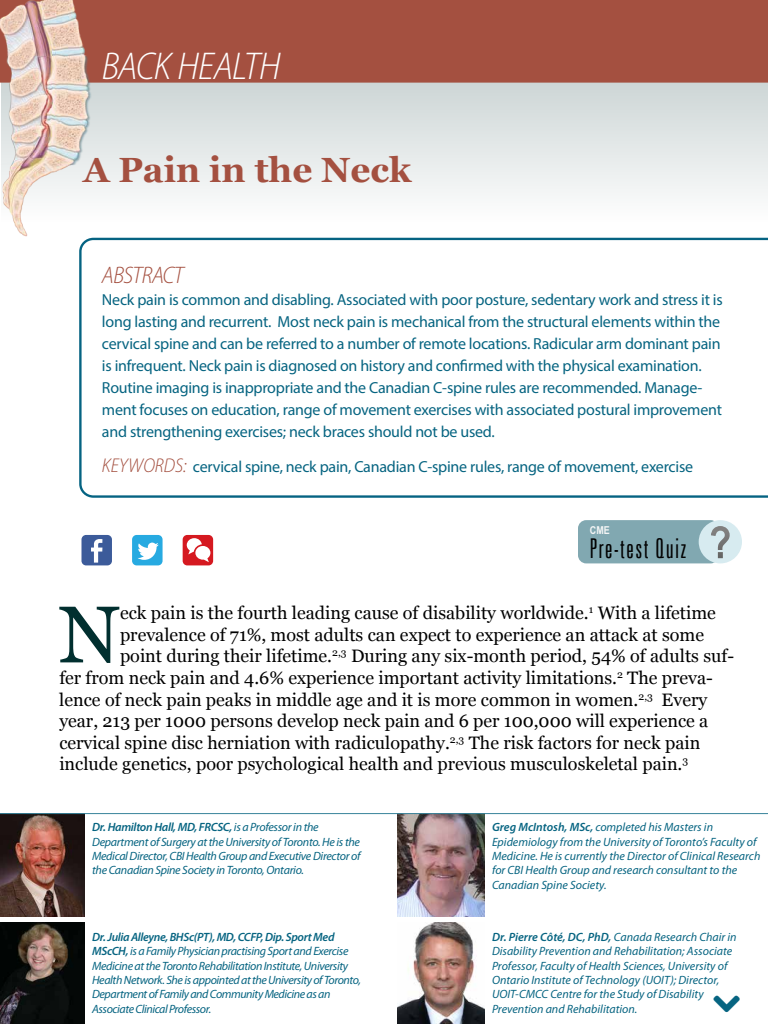
<style>
.page{position:relative;width:768px;height:1024px;background:#fff}
.page>*{position:absolute;margin:0;border:0;box-sizing:border-box;transform-origin:0 0}
.t1{font:80.3px "Georgia";color:#012f2f}
.t2{font:italic 300 semi-condensed 38.9px "Myriad Pro";letter-spacing:-.03em;color:#fff}
.t3{font:700 35px "Georgia";color:#a45040}
.t4{font:300 extra-condensed 27.3px "Zurich BT";letter-spacing:.05em;color:#020202}
.t5{font:italic 300 semi-condensed 24px "Myriad Pro";letter-spacing:-.025em;color:#a45040}
.t6{font:18px "Georgia";color:#000}
.t7{font:16px/22px "Myriad Pro";letter-spacing:-.015em;color:#066481}
.t8{font:italic 12px/14.4px "Myriad Pro";letter-spacing:-.01em;color:#066481}
.t9{font:italic 12px/14.4px "Myriad Pro";letter-spacing:-.03em;color:#066481}
.t10{font:700 10.9px "Arial Narrow";color:#f4f5f5}
.s1{font-weight:300;font-style:italic;font-stretch:semi-condensed;font-size:20px;color:#a45040}
.s2{font-weight:600}
</style>
<div class="page">
<div style="left:1px;top:78px;width:767px;height:144px;background:linear-gradient(to bottom,#cbd4d4,#fefefe)"></div>
<div style="left:1px;top:1px;width:766px;height:81px;background:#a45040"></div>
<div style="left:0;top:0;width:768px;height:83px;border:2px solid #a45040"></div>
<img style="left:0;top:0;width:96px;height:238px">
<svg style="left:79px;top:238px;width:689px;height:260px"></svg>
<div style="left:82px;top:535px;width:30px;height:30px;background:#3c5b9a;border-radius:5px"></div>
<svg style="left:91px;top:539px;width:11px;height:24px"></svg>
<div style="left:132px;top:535px;width:31px;height:30px;background:#27aae1;border-radius:5px"></div>
<svg style="left:138px;top:543px;width:21px;height:17px"></svg>
<svg style="left:183px;top:535px;width:30px;height:30px"></svg>
<div style="left:578px;top:520px;width:141px;height:43px;background:#81a8b1;border-radius:8px"></div>
<div style="left:699px;top:520px;width:43px;height:43px;background:#d7ebf0;border-radius:50%"></div>
<svg style="left:711px;top:526px;width:19px;height:32px"></svg>
<img style="left:0;top:923px;width:85px;height:101px">
<img style="left:0;top:814px;width:85px;height:102px">
<img style="left:398px;top:923px;width:87px;height:101px">
<img style="left:398px;top:814px;width:87px;height:102px">
<hr style="left:0;top:813px;width:768px;height:1px;background:#38839a">
<h2 class="t2" style="left:102px;top:43px;width:180px">BACK HEALTH</h2>
<h3 class="t3" style="left:83px;top:147px;width:330px">A Pain in the Neck</h3>
<h3 class="t5" style="left:102px;top:261px;width:83px">ABSTRACT</h3>
<p class="t7" style="left:102px;top:288px;width:622px">Neck pain is common and disabling. Associated with poor posture, sedentary work and stress it is long lasting and recurrent. Most neck pain is mechanical from the structural elements within the cervical spine and can be referred to a number of remote locations. Radicular arm dominant pain is infrequent. Neck pain is diagnosed on history and confirmed with the physical examination.<br>Routine imaging is inappropriate and the Canadian C-spine rules are recommended. Manage&shy;ment focuses on education, range of movement exercises with associated postural improvement and strengthening exercises; neck braces should not be used.</p>
<h3 class="t7" style="left:102px;top:456px;width:593px"><span class="s1">KEYWORDS:</span> cervical spine, neck pain, Canadian C-spine rules, range of movement, exercise</h3>
<p class="t10" style="left:590px;top:522px;width:21px">CME</p>
<h3 class="t4" style="left:589px;top:533px;width:98px">Pre-test Quiz</h3>
<h1 class="t1" style="left:58px;top:586px;width:63px">N</h1>
<h3 class="t6" style="left:120px;top:602px;width:597px">eck pain is the fourth leading cause of disability worldwide.<sup>1</sup> With a lifetime</h3>
<h3 class="t6" style="left:120px;top:624px;width:586px">prevalence of 71%, most adults can expect to experience an attack at some</h3>
<h3 class="t6" style="left:120px;top:645px;width:616px">point during their lifetime.<sup>2,3</sup> During any six-month period, 54% of adults suf-</h3>
<h3 class="t6" style="left:59px;top:667px;width:655px">fer from neck pain and 4.6% experience important activity limitations.<sup>2</sup> The preva-</h3>
<h3 class="t6" style="left:59px;top:689px;width:649px">lence of neck pain peaks in middle age and it is more common in women.<sup>2,3</sup> Every</h3>
<h3 class="t6" style="left:59px;top:710px;width:650px">year, 213 per 1000 persons develop neck pain and 6 per 100,000 will experience a</h3>
<h3 class="t6" style="left:59px;top:732px;width:642px">cervical spine disc herniation with radiculopathy.<sup>2,3</sup> The risk factors for neck pain</h3>
<h3 class="t6" style="left:59px;top:753px;width:631px">include genetics, poor psychological health and previous musculoskeletal pain.<sup>3</sup></h3>
<p class="t8" style="left:92px;top:820px;width:270px"><span class="s2">Dr. Hamilton Hall, MD, FRCSC,</span> is a Professor in the Department of Surgery at the University of Toronto. He is the Medical Director, CBI Health Group and Executive Director of the Canadian Spine Society in Toronto, Ontario.</p>
<p class="t9" style="left:92px;top:929px;width:270px"><span class="s2">Dr. Julia Alleyne, BHSc(PT), MD, CCFP, Dip. Sport Med MScCH,</span> is a Family Physician practising Sport and Exercise Medicine at the Toronto Rehabilitation Institute, University Health Network. She is appointed at the University of Toronto, Department of Family and Community Medicine as an Associate Clinical Professor.</p>
<p class="t8" style="left:492px;top:820px;width:270px"><span class="s2">Greg McIntosh, MSc,</span> completed his Masters in Epidemiology from the University of Toronto’s Faculty of Medicine. He is currently the Director of Clinical Research for CBI Health Group and research consultant to the Canadian Spine Society.</p>
<p class="t8" style="left:492px;top:929px;width:246px"><span class="s2">Dr. Pierre Côté, DC, PhD,</span> Canada Research Chair in Disability Prevention and Rehabilitation; Associate Professor, Faculty of Health Sciences, University of Ontario Institute of Technology (UOIT); Director, UOIT-CMCC Centre for the Study of Disability Prevention and Rehabilitation.</p>
</div>
